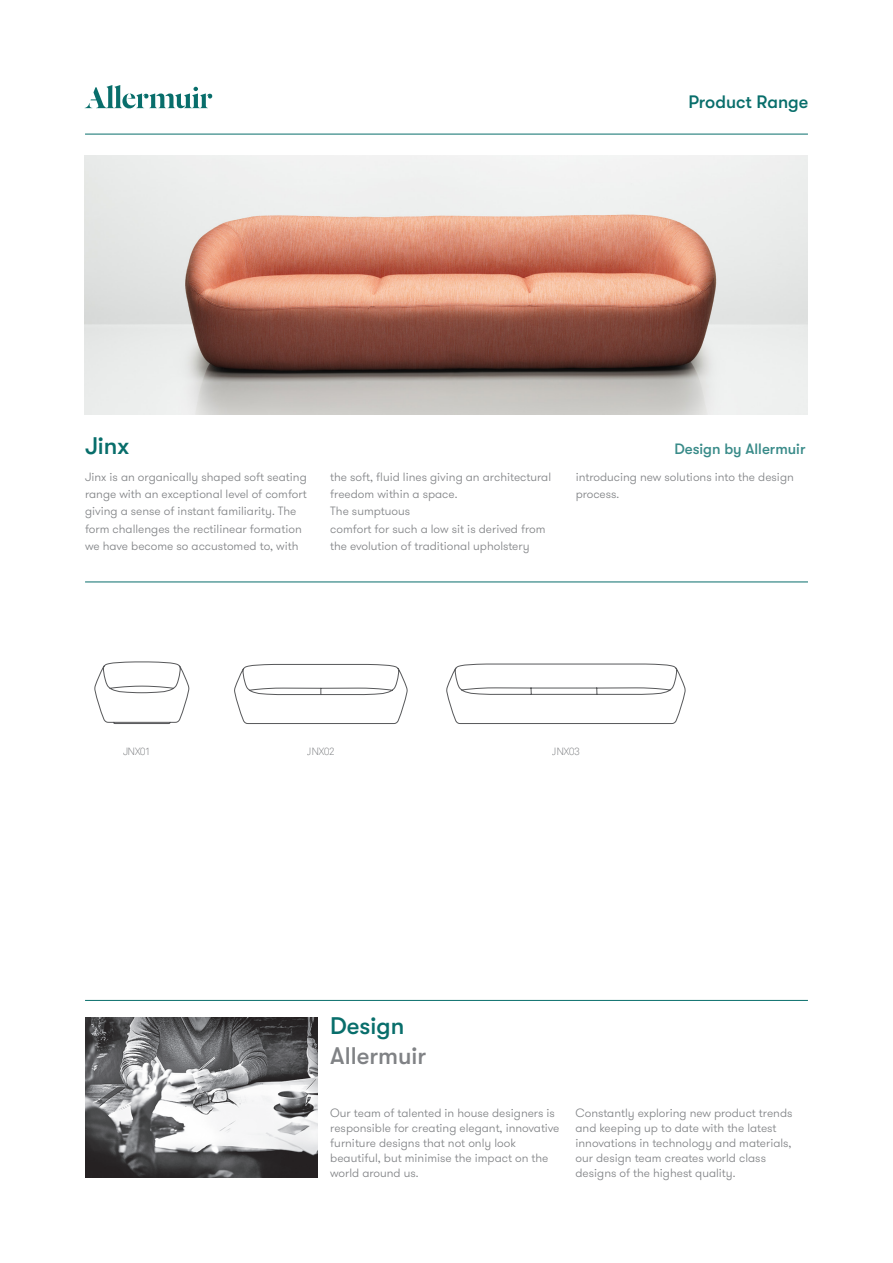
<style>
.page{position:relative;width:893px;height:1263px;background:#fff}
.page>*{position:absolute;margin:0;border:0;box-sizing:border-box;transform-origin:0 0}
.t1{font:500 24px "GT Walsheim";color:#086e6b}
.t2{font:500 24px "GT Walsheim";color:#808285}
.t3{font:500 18px "GT Walsheim";color:#086e6b}
.t4{font:500 15px "GT Walsheim";color:#398b89}
.t5{font:300 12px/17.1px "GT Walsheim";color:#808285}
.t6{font:300 10.5px "Akkurat";letter-spacing:-.075em;color:#808285}
</style>
<div class="page">
<svg style="left:94px;top:661px;width:95px;height:63px"></svg>
<svg style="left:234px;top:664px;width:173px;height:60px"></svg>
<svg style="left:446px;top:664px;width:239px;height:60px"></svg>
<hr style="left:85px;top:1000px;width:723px;height:1px;background:#086e6b">
<svg style="left:85px;top:85px;width:127px;height:23px"></svg>
<hr style="left:85px;top:582px;width:723px;height:1px;background:#086e6b">
<hr style="left:85px;top:134px;width:723px;height:1px;background:#086e6b">
<img style="left:85px;top:156px;width:723px;height:259px">
<img style="left:85px;top:1017px;width:232px;height:161px">
<h2 class="t3" style="left:688px;top:92px;width:122px">Product Range</h2>
<h1 class="t1" style="left:85px;top:432px;width:46px">Jinx</h1>
<p class="t4" style="left:674px;top:440px;width:133px">Design by Allermuir</p>
<p class="t5" style="left:85px;top:469px;width:223px">Jinx is an organically shaped soft seating range with an exceptional level of comfort giving a sense of instant familiarity. The form challenges the rectilinear formation we have become so accustomed to, with</p>
<p class="t5" style="left:330px;top:469px;width:222px">the soft, fluid lines giving an architectural freedom within a space.<br>The sumptuous<br>comfort for such a low sit is derived from the evolution of traditional upholstery</p>
<p class="t5" style="left:576px;top:469px;width:220px">introducing new solutions into the design process.</p>
<p class="t6" style="left:123px;top:745px;width:29px">JNX01</p>
<p class="t6" style="left:307px;top:745px;width:29px">JNX02</p>
<p class="t6" style="left:552px;top:745px;width:30px">JNX03</p>
<h1 class="t1" style="left:330px;top:1012px;width:76px">Design</h1>
<h1 class="t2" style="left:330px;top:1042px;width:98px">Allermuir</h1>
<p class="t5" style="left:330px;top:1106px;width:231px;line-height:15px">Our team of talented in house designers is responsible for creating elegant, innovative furniture designs that not only look beautiful, but minimise the impact on the world around us.</p>
<p class="t5" style="left:575px;top:1106px;width:219px;line-height:15px">Constantly exploring new product trends and keeping up to date with the latest innovations in technology and materials, our design team creates world class designs of the highest quality.</p>
</div>
